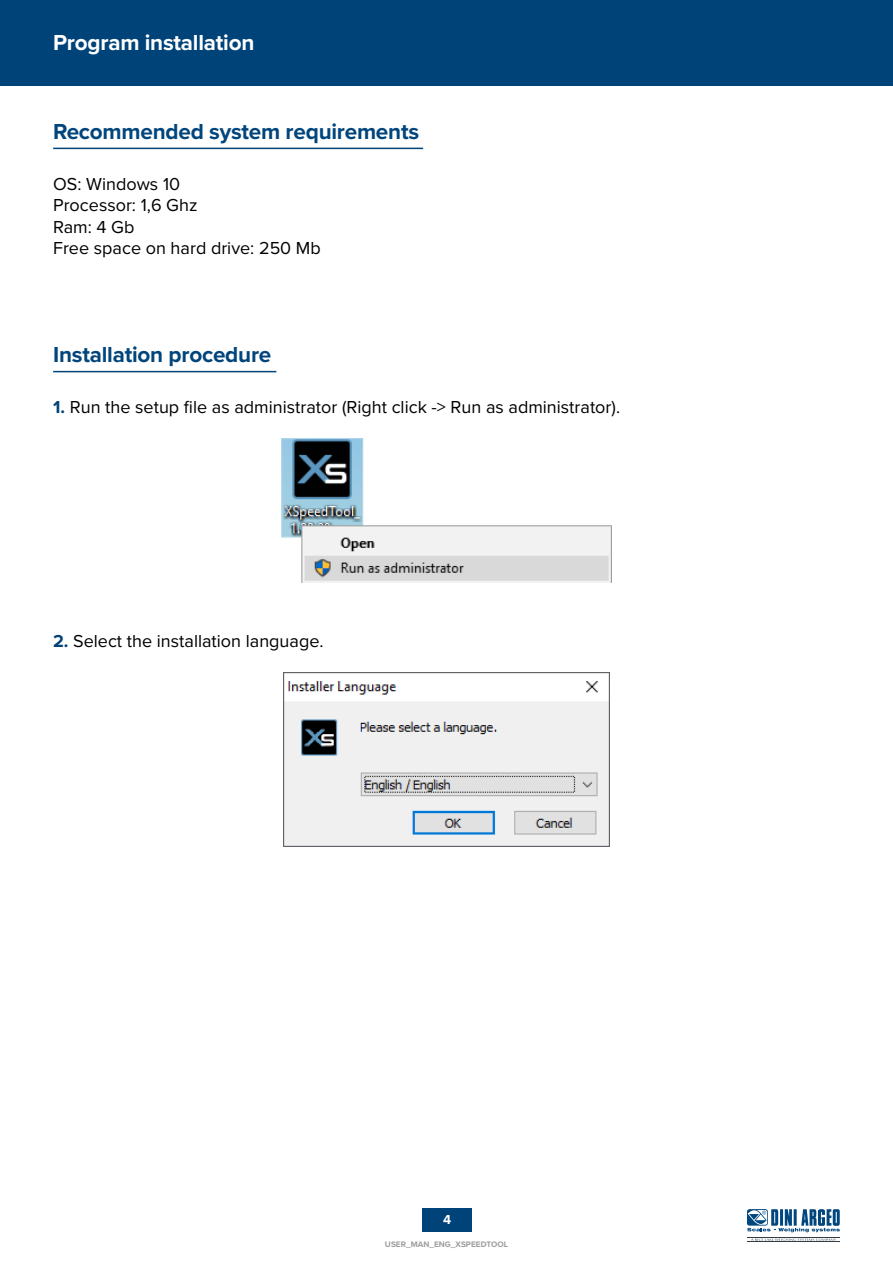
<style>
.page{position:relative;width:893px;height:1263px;background:#fff}
.page>*{position:absolute;margin:0;border:0;box-sizing:border-box;transform-origin:0 0}
.t1{font:700 22.5px "Proxima Nova";letter-spacing:-.01em;color:#00457c}
.t2{font:700 22.5px "Proxima Nova";letter-spacing:-.01em;color:#fff}
.t3{font:18px/21.6px "Proxima Nova";color:#000}
.t4{font:700 13.5px "Proxima Nova";color:#fff}
.t5{font:700 8.25px "Proxima Nova";color:#9d9d9c}
.s1{font-weight:700;color:#004379}
</style>
<div class="page">
<div style="left:422px;top:1208px;width:49px;height:24px;background:#004379"></div>
<svg style="left:747px;top:1209px;width:93px;height:23px"></svg>
<svg style="left:751px;top:1238px;width:85px;height:3px"></svg>
<hr style="left:747px;top:1237px;width:93px;height:1px;background:#323f49">
<hr style="left:747px;top:1242px;width:93px;height:1px;background:#323f49">
<div style="left:0;top:0;width:893px;height:85px;background:#004379"></div>
<img style="left:281px;top:438px;width:331px;height:144px">
<img style="left:283px;top:672px;width:327px;height:174px">
<hr style="left:53px;top:148px;width:370px;height:1px;background:#00457c">
<hr style="left:53px;top:371px;width:223px;height:1px;background:#00457c">
<p class="t2" style="left:53px;top:26px;width:203px">Program installation</p>
<p class="t1" style="left:53px;top:115px;width:367px">Recommended system requirements</p>
<p class="t3" style="left:53px;top:172px;width:269px">OS: Windows 10<br>Processor: 1,6 Ghz<br>Ram: 4 Gb<br>Free space on hard drive: 250 Mb</p>
<p class="t1" style="left:53px;top:338px;width:220px">Installation procedure</p>
<p class="t3" style="left:53px;top:395px;width:568px"><span class="s1">1.</span> Run the setup file as administrator (Right click -&gt; Run as administrator).</p>
<p class="t3" style="left:53px;top:629px;width:272px"><span class="s1">2.</span> Select the installation language.</p>
<p class="t4" style="left:443px;top:1209px;width:10px">4</p>
<p class="t5" style="left:385px;top:1238px;width:124px">USER_MAN_ENG_XSPEEDTOOL</p>
</div>
